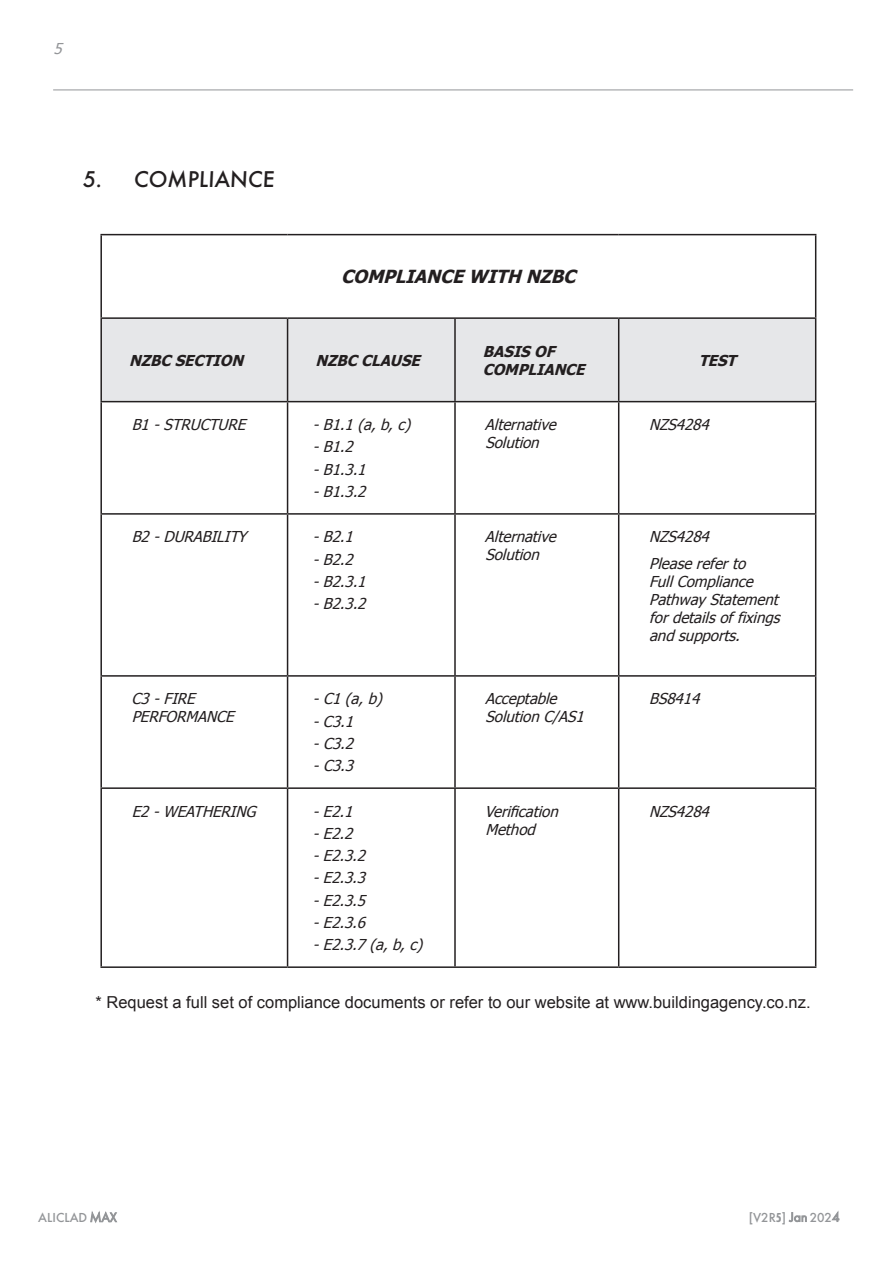
<style>
.page{position:relative;width:893px;height:1263px;background:#fff}
.page>*{position:absolute;margin:0;border:0;box-sizing:border-box;transform-origin:0 0}
.t1{font:500 21px "Futura";color:#231f20}
.Technical_Note{font:italic 700 18px "Tahoma";color:#231f20}
.t2{font:16.5px "Arial";color:#231f20}
.Technical_Note-2{font:italic 15px/18px "Tahoma";color:#231f20}
.Technical_Note-3{font:italic 700 15px/18px "Tahoma";color:#231f20}
.t3{font:italic 15px "Tahoma";color:#939598}
.t4{font:500 12px "Futura";color:#939598}
.s1{font-family:"Futura PT";font-weight:400;font-size:13.5px}
.s2{font-family:"Futura PT Cond";font-weight:700;font-size:13.5px}
</style>
<div class="page">
<hr style="left:53px;top:90px;width:800px;height:1px;background:#939598">
<div style="left:102px;top:319px;width:713px;height:82px;background:#e6e7e9"></div>
<hr style="left:100px;top:234px;width:188px;height:1px;background:#231f20">
<hr style="left:100px;top:235px;width:2px;height:82px;background:#231f20">
<hr style="left:288px;top:234px;width:167px;height:1px;background:#231f20">
<hr style="left:455px;top:234px;width:164px;height:1px;background:#231f20">
<hr style="left:619px;top:234px;width:197px;height:1px;background:#231f20">
<hr style="left:815px;top:235px;width:1px;height:82px;background:#231f20">
<hr style="left:100px;top:317px;width:188px;height:2px;background:#231f20">
<hr style="left:100px;top:319px;width:2px;height:82px;background:#231f20">
<hr style="left:288px;top:317px;width:167px;height:2px;background:#231f20">
<hr style="left:287px;top:319px;width:1px;height:82px;background:#231f20">
<hr style="left:455px;top:317px;width:164px;height:2px;background:#231f20">
<hr style="left:454px;top:319px;width:2px;height:82px;background:#231f20">
<hr style="left:619px;top:317px;width:197px;height:2px;background:#231f20">
<hr style="left:618px;top:319px;width:1px;height:82px;background:#231f20">
<hr style="left:815px;top:319px;width:1px;height:82px;background:#231f20">
<hr style="left:100px;top:401px;width:188px;height:1px;background:#231f20">
<hr style="left:100px;top:402px;width:2px;height:111px;background:#231f20">
<hr style="left:288px;top:401px;width:167px;height:1px;background:#231f20">
<hr style="left:287px;top:402px;width:1px;height:111px;background:#231f20">
<hr style="left:455px;top:401px;width:164px;height:1px;background:#231f20">
<hr style="left:454px;top:402px;width:2px;height:111px;background:#231f20">
<hr style="left:619px;top:401px;width:197px;height:1px;background:#231f20">
<hr style="left:618px;top:402px;width:1px;height:111px;background:#231f20">
<hr style="left:815px;top:402px;width:1px;height:111px;background:#231f20">
<hr style="left:100px;top:513px;width:188px;height:2px;background:#231f20">
<hr style="left:100px;top:515px;width:2px;height:160px;background:#231f20">
<hr style="left:288px;top:513px;width:167px;height:2px;background:#231f20">
<hr style="left:287px;top:515px;width:1px;height:160px;background:#231f20">
<hr style="left:455px;top:513px;width:164px;height:2px;background:#231f20">
<hr style="left:454px;top:515px;width:2px;height:160px;background:#231f20">
<hr style="left:619px;top:513px;width:197px;height:2px;background:#231f20">
<hr style="left:618px;top:515px;width:1px;height:160px;background:#231f20">
<hr style="left:815px;top:515px;width:1px;height:160px;background:#231f20">
<hr style="left:100px;top:675px;width:188px;height:2px;background:#231f20">
<hr style="left:100px;top:677px;width:2px;height:110px;background:#231f20">
<hr style="left:288px;top:675px;width:167px;height:2px;background:#231f20">
<hr style="left:287px;top:677px;width:1px;height:110px;background:#231f20">
<hr style="left:455px;top:675px;width:164px;height:2px;background:#231f20">
<hr style="left:454px;top:677px;width:2px;height:110px;background:#231f20">
<hr style="left:619px;top:675px;width:197px;height:2px;background:#231f20">
<hr style="left:618px;top:677px;width:1px;height:110px;background:#231f20">
<hr style="left:815px;top:677px;width:1px;height:110px;background:#231f20">
<hr style="left:100px;top:787px;width:188px;height:2px;background:#231f20">
<hr style="left:100px;top:789px;width:2px;height:177px;background:#231f20">
<hr style="left:288px;top:787px;width:167px;height:2px;background:#231f20">
<hr style="left:287px;top:789px;width:1px;height:177px;background:#231f20">
<hr style="left:455px;top:787px;width:164px;height:2px;background:#231f20">
<hr style="left:454px;top:789px;width:2px;height:177px;background:#231f20">
<hr style="left:619px;top:787px;width:197px;height:2px;background:#231f20">
<hr style="left:618px;top:789px;width:1px;height:177px;background:#231f20">
<hr style="left:815px;top:789px;width:1px;height:177px;background:#231f20">
<hr style="left:100px;top:966px;width:188px;height:2px;background:#231f20">
<hr style="left:288px;top:966px;width:167px;height:2px;background:#231f20">
<hr style="left:455px;top:966px;width:164px;height:2px;background:#231f20">
<hr style="left:619px;top:966px;width:197px;height:2px;background:#231f20">
<p class="t3" style="left:54px;top:38px;width:15px">5</p>
<p class="t1" style="left:83px;top:165px;width:195px">5. COMPLIANCE</p>
<p class="Technical_Note" style="left:341px;top:264px;width:242px">COMPLIANCEWITH NZBC</p>
<p class="Technical_Note-3" style="left:129px;top:350px;width:121px">NZBC SECTION</p>
<p class="Technical_Note-3" style="left:315px;top:350px;width:111px">NZBC CLAUSE</p>
<p class="Technical_Note-3" style="left:483px;top:341px;width:108px">BASISOF<br>COMPLIANCE</p>
<p class="Technical_Note-3" style="left:699px;top:350px;width:44px">TEST</p>
<p class="Technical_Note-2" style="left:132px;top:415px;width:120px">B1-STRUCTURE</p>
<p class="Technical_Note-2" style="left:313px;top:415px;width:104px">-B1.1(a,b,c)</p>
<p class="Technical_Note-2" style="left:313px;top:437px;width:46px">-B1.2</p>
<p class="Technical_Note-2" style="left:313px;top:459px;width:59px">-B1.3.1</p>
<p class="Technical_Note-2" style="left:313px;top:482px;width:59px">-B1.3.2</p>
<p class="Technical_Note-2" style="left:132px;top:527px;width:121px">B2-DURABILITY</p>
<p class="Technical_Note-2" style="left:313px;top:527px;width:46px">-B2.1</p>
<p class="Technical_Note-2" style="left:313px;top:549px;width:46px">-B2.2</p>
<p class="Technical_Note-2" style="left:313px;top:572px;width:59px">-B2.3.1</p>
<p class="Technical_Note-2" style="left:313px;top:594px;width:59px">-B2.3.2</p>
<p class="Technical_Note-2" style="left:132px;top:689px;width:108px">C3-FIRE<br>PERFORMANCE</p>
<p class="Technical_Note-2" style="left:313px;top:689px;width:75px">-C1(a,b)</p>
<p class="Technical_Note-2" style="left:313px;top:711px;width:47px">-C3.1</p>
<p class="Technical_Note-2" style="left:313px;top:734px;width:47px">-C3.2</p>
<p class="Technical_Note-2" style="left:313px;top:756px;width:47px">-C3.3</p>
<p class="Technical_Note-2" style="left:132px;top:801px;width:130px">E2-WEATHERING</p>
<p class="Technical_Note-2" style="left:313px;top:801px;width:46px">-E2.1</p>
<p class="Technical_Note-2" style="left:313px;top:824px;width:46px">-E2.2</p>
<p class="Technical_Note-2" style="left:313px;top:846px;width:59px">-E2.3.2</p>
<p class="Technical_Note-2" style="left:313px;top:868px;width:59px">-E2.3.3</p>
<p class="Technical_Note-2" style="left:313px;top:890px;width:59px">-E2.3.5</p>
<p class="Technical_Note-2" style="left:313px;top:913px;width:59px">-E2.3.6</p>
<p class="Technical_Note-2" style="left:313px;top:935px;width:116px">-E2.3.7(a,b,c)</p>
<p class="Technical_Note-2" style="left:485px;top:415px;width:77px">Alternative<br>Solution</p>
<p class="Technical_Note-2" style="left:649px;top:415px;width:66px">NZS4284</p>
<p class="Technical_Note-2" style="left:485px;top:527px;width:77px">Alternative<br>Solution</p>
<p class="Technical_Note-2" style="left:649px;top:523px;width:102px;line-height:26.5px">NZS4284<br>Pleasereferto</p>
<p class="Technical_Note-2" style="left:649px;top:572px;width:137px">FullCompliance<br>Pathway Statement fordetailsoffixings andsupports.</p>
<p class="Technical_Note-2" style="left:485px;top:689px;width:105px">Acceptable<br>SolutionC/AS1</p>
<p class="Technical_Note-2" style="left:649px;top:689px;width:56px">BS8414</p>
<p class="Technical_Note-2" style="left:485px;top:801px;width:79px">Verification<br>Method</p>
<p class="Technical_Note-2" style="left:649px;top:801px;width:66px">NZS4284</p>
<p class="t2" style="left:95px;top:991px;width:717px">* Request a full set of compliance documents or refer to our website at www.buildingagency.co.nz.</p>
<p class="t4" style="left:38px;top:1209px;width:80px">ALICLAD <span class="s1">MAX</span></p>
<p class="t4" style="left:749px;top:1209px;width:92px">[V2R<span class="s2">5</span>] <span class="s1">Jan</span> 202<span class="s1">4</span></p>
</div>
